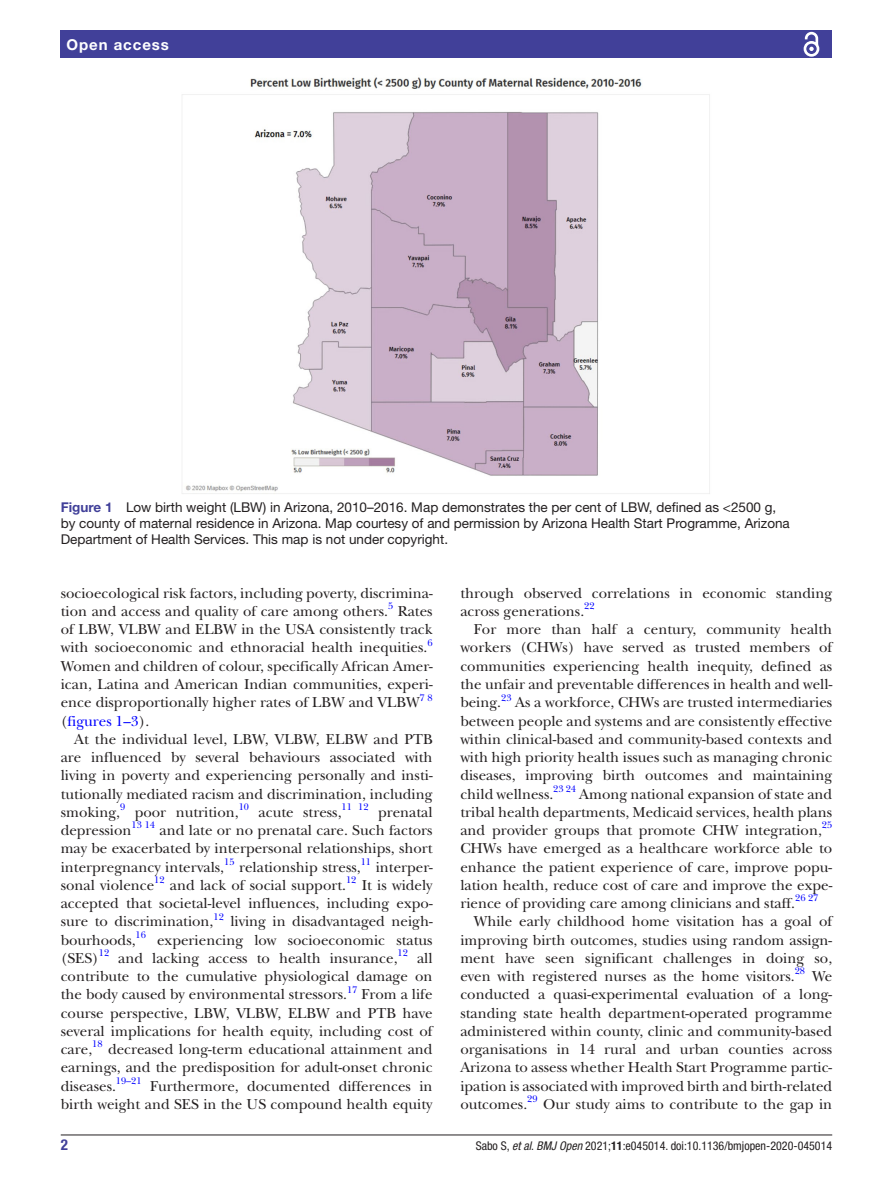
<style>
.page{position:relative;width:893px;height:1191px;background:#fff}
.page>*{position:absolute;margin:0;border:0;box-sizing:border-box;transform-origin:0 0}
.t1{font:15px/18.3px "New Baskerville";color:#231f20;text-align:justify}
.t2{font:15px "New Baskerville";color:#00f}
.t3{font:700 15px "Helvetica Neue LT Std";letter-spacing:.065em;color:#fff}
.t4{font:700 condensed 15px "Helvetica Neue LT Std";color:#414099}
.t5{font:13.5px/16.2px "Helvetica Neue LT Std";color:#231f20}
.t6{font:condensed 12px "Helvetica Neue LT Std";color:#231f20}
.t7{font:9.9px "New Baskerville";color:#00f}
.s1{font-weight:700;color:#414099}
.s2{color:#231f20}
.s3{font-style:italic}
.s4{font-weight:700}
</style>
<div class="page">
<hr style="left:61px;top:1134px;width:771px;height:1px;background:#231f20">
<div style="left:61px;top:31px;width:771px;height:27px;background:#414099"></div>
<svg style="left:803px;top:31px;width:17px;height:26px"></svg>
<img style="left:182px;top:77px;width:528px;height:417px">
<p class="t3" style="left:66px;top:35px;width:104px">Open access</p>
<p class="t5" style="left:61px;top:499px;width:731px"><span class="s1">Figure 1</span> Low birth weight (LBW) in Arizona, 2010–2016. Map demonstrates the per cent of LBW, defined as &lt;2500 g, by county of maternal residence in Arizona. Map courtesy of and permission by Arizona Health Start Programme, Arizona<br>Department of Health Services. This map is not under copyright.</p>
<p class="t1" style="left:61px;top:584px;width:373px">socioecological risk factors, including poverty, discrimina&shy;tion and access and quality of care among others.</p>
<p class="t7" style="left:388px;top:600px;width:7px">5</p>
<p class="t1" style="left:61px;top:602px;width:373px;text-indent:337px">Rates of LBW, VLBW and ELBW in the USA consistently track with socioeconomic and ethnoracial health inequities.</p>
<p class="t7" style="left:427px;top:637px;width:7px">6</p>
<p class="t1" style="left:61px;top:657px;width:373px">Women and children of colour, specifically African Amer&shy;ican, Latina and American Indian communities, experi&shy;ence disproportionally higher rates of LBW and VLBW</p>
<p class="t7" style="left:420px;top:691px;width:15px">7 8</p>
<p class="t2" style="left:61px;top:712px;width:90px"><span class="s2">(</span>figures 1–3<span class="s2">).</span></p>
<p class="t1" style="left:74px;top:730px;width:360px">At the individual level, LBW, VLBW, ELBW and PTB</p>
<p class="t1" style="left:61px;top:748px;width:373px">are influenced by several behaviours associated with</p>
<p class="t1" style="left:61px;top:766px;width:373px">living in poverty and experiencing personally and insti-</p>
<p class="t1" style="left:61px;top:784px;width:373px">tutionally mediated racism and discrimination, including</p>
<p class="t1" style="left:61px;top:803px;width:61px">smoking,</p>
<p class="t7" style="left:120px;top:801px;width:7px">9</p>
<p class="t1" style="left:135px;top:803px;width:105px">poor nutrition,</p>
<p class="t7" style="left:239px;top:801px;width:12px">10</p>
<p class="t7" style="left:342px;top:801px;width:28px">11 12</p>
<p class="t1" style="left:61px;top:803px;width:373px;text-indent:317px">prenatal depression<sup>13</sup> <sup>14</sup> and late or no prenatal care. Such factors may be exacerbated by interpersonal relationships, short interpregnancy intervals,</p>
<p class="t1" style="left:259px;top:803px;width:84px">acute stress,</p>
<p class="t7" style="left:224px;top:856px;width:12px">15</p>
<p class="t1" style="left:239px;top:857px;width:123px">relationship stress,</p>
<p class="t7" style="left:361px;top:856px;width:12px">11</p>
<p class="t1" style="left:376px;top:857px;width:58px">interper-</p>
<p class="t1" style="left:61px;top:876px;width:95px">sonal violence</p>
<p class="t7" style="left:154px;top:874px;width:12px">12</p>
<p class="t1" style="left:170px;top:876px;width:178px">and lack of social support.</p>
<p class="t7" style="left:346px;top:874px;width:12px">12</p>
<p class="t1" style="left:61px;top:876px;width:373px;text-indent:301px">It is widely accepted that societal-level influences, including expo&shy;sure to discrimination,</p>
<p class="t7" style="left:214px;top:910px;width:12px">12</p>
<p class="t1" style="left:230px;top:912px;width:204px">living in disadvantaged neigh-</p>
<p class="t1" style="left:61px;top:930px;width:76px">bourhoods,</p>
<p class="t7" style="left:136px;top:929px;width:12px">16</p>
<p class="t1" style="left:157px;top:930px;width:277px">experiencing low socioeconomic status</p>
<p class="t1" style="left:61px;top:949px;width:40px">(SES)</p>
<p class="t7" style="left:99px;top:947px;width:12px">12</p>
<p class="t1" style="left:118px;top:949px;width:281px">and lacking access to health insurance,</p>
<p class="t7" style="left:398px;top:947px;width:12px">12</p>
<p class="t1" style="left:61px;top:949px;width:373px;text-indent:356px">all contribute to the cumulative physiological damage on the body caused by environmental stressors.<sup>17</sup> From a life course perspective, LBW, VLBW, ELBW and PTB have several implications for health equity, including cost of care,</p>
<p class="t7" style="left:92px;top:1038px;width:12px">18</p>
<p class="t1" style="left:61px;top:1040px;width:373px;text-indent:47px">decreased long-term educational attainment and earnings, and the predisposition for adult-onset chronic diseases.</p>
<p class="t7" style="left:116px;top:1075px;width:27px">19–21</p>
<p class="t1" style="left:61px;top:1076px;width:373px;text-align:right">Furthermore, documented differences in<br>birth weight and SES in the US compound health equity</p>
<p class="t1" style="left:460px;top:584px;width:373px">through observed correlations in economic standing across generations.<sup>22</sup></p>
<p class="t1" style="left:460px;top:620px;width:373px;text-indent:14px">For more than half a century, community health workers (CHWs) have served as trusted members of communities experiencing health inequity, defined as the unfair and preventable differences in health and well&shy;being.</p>
<p class="t7" style="left:501px;top:691px;width:12px">23</p>
<p class="t1" style="left:460px;top:693px;width:373px;text-indent:55px">As a workforce, CHWs are trusted intermediaries between people and systems and are consistently effective within clinical-based and community-based contexts and with high priority health issues such as managing chronic diseases, improving birth outcomes and maintaining child wellness.</p>
<p class="t7" style="left:553px;top:783px;width:24px">23 24</p>
<p class="t1" style="left:460px;top:784px;width:373px;text-indent:119px">Among national expansion of state and tribal health departments, Medicaid services, health plans and provider groups that promote CHW integration,<sup>25<br></sup>CHWs have emerged as a healthcare workforce able to enhance the patient experience of care, improve popu&shy;lation health, reduce cost of care and improve the expe&shy;rience of providing care among clinicians and staff.</p>
<p class="t7" style="left:795px;top:892px;width:25px">26 27</p>
<p class="t1" style="left:460px;top:912px;width:373px;text-indent:14px">While early childhood home visitation has a goal of improving birth outcomes, studies using random assign&shy;ment have seen significant challenges in doing so, even with registered nurses as the home visitors.</p>
<p class="t7" style="left:795px;top:965px;width:12px">28</p>
<p class="t1" style="left:460px;top:967px;width:373px;text-indent:352px">We conducted a quasi-experimental evaluation of a long&shy;standing state health department-operated programme administered within county, clinic and community-based organisations in 14 rural and urban counties across Arizona to assess whether Health Start Programme partic&shy;ipation is associated with improved birth and birth-related outcomes.<sup>29</sup> Our study aims to contribute to the gap in</p>
<p class="t4" style="left:61px;top:1135px;width:9px">2</p>
<p class="t6" style="left:476px;top:1138px;width:358px">Sabo S, <span class="s3">et al</span>. <span class="s3">BMJ Open</span> 2021;<span class="s4">11</span>:e045014. doi:10.1136/bmjopen-2020-045014</p>
</div>
